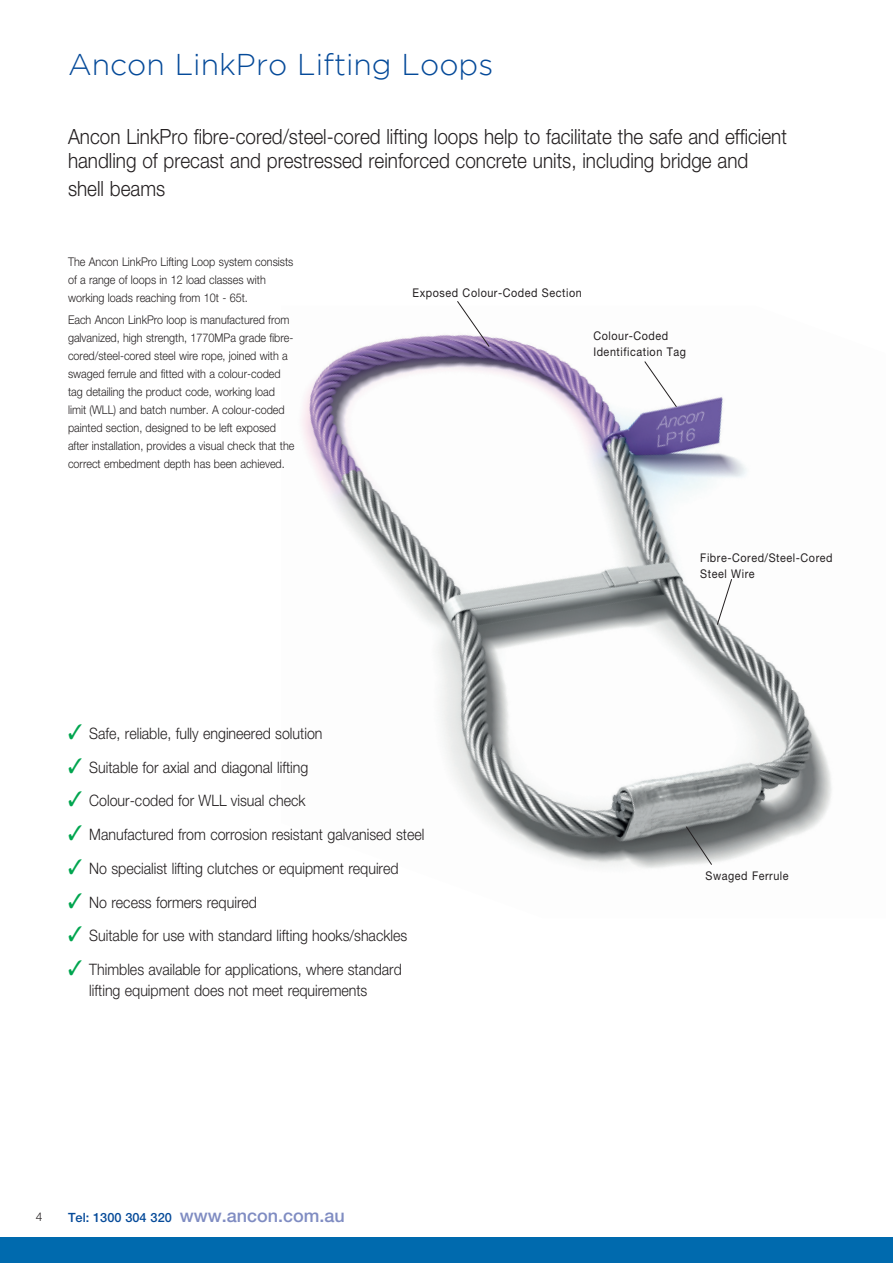
<style>
.page{position:relative;width:893px;height:1263px;background:#fff}
.page>*{position:absolute;margin:0;border:0;box-sizing:border-box;transform-origin:0 0}
.Page_Title{font:300 30px "Gotham";color:#054a99}
.Heading_in_box{font:300 21px/24px "Helvetica Neue";color:#231f20;scale:.9 1}
.t1{font:500 18px "Helvetica Neue";color:#7f8cc2}
.Heading_in_box-2{font:300 15.75px/21px "Helvetica Neue";color:#231f20;scale:.9 1}
.Heading_in_box-3{font:300 12px/18px "Helvetica Neue";color:#231f20;scale:.9 1}
.t2{font:12px/15.8px "Helvetica Neue";letter-spacing:.05em;color:#231f20;scale:.9 1}
.Heading_in_box-4{font:300 12px "Helvetica Neue";color:#231f20}
.s1{color:#00a54f}
.s2{font-size:12.75px;color:#054a99}
</style>
<div class="page">
<img style="left:302px;top:334px;width:530px;height:535px">
<svg style="left:457px;top:301px;width:33px;height:46px"></svg>
<svg style="left:644px;top:361px;width:33px;height:46px"></svg>
<svg style="left:717px;top:579px;width:15px;height:46px"></svg>
<svg style="left:686px;top:826px;width:26px;height:39px"></svg>
<div style="left:0;top:1237px;width:893px;height:26px;background:#006aae"></div>
<p class="Page_Title" style="left:68px;top:48px;width:427px">Ancon LinkPro Lifting Loops</p>
<p class="Heading_in_box" style="left:68px;top:124px;width:800px">Ancon LinkPro fibre-cored/steel-cored lifting loops help to facilitate the safe and efficient handling of precast and prestressed reinforced concrete units, including bridge and</p>
<p class="Heading_in_box" style="left:68px;top:176px;width:109px">shell beams</p>
<p class="Heading_in_box-3" style="left:68px;top:252px;width:252px">The Ancon LinkPro Lifting Loop system consists of a range of loops in 12 load classes with working loads reaching from 10t - 65t.</p>
<p class="Heading_in_box-3" style="left:68px;top:310px;width:253px">Each Ancon LinkPro loop is manufactured from galvanized, high strength, 1770MPa grade fibre&shy;cored/steel-cored steel wire rope, joined with a swaged ferrule and fitted with a colour-coded tag detailing the product code, working load limit (WLL) and batch number. A colour-coded painted section, designed to be left exposed after installation, provides a visual check that the correct embedment depth has been achieved.</p>
<p class="t2" style="left:413px;top:285px;width:189px">Exposed Colour-Coded Section</p>
<p class="t2" style="left:593px;top:328px;width:104px">Colour-Coded<br>Identification Tag</p>
<p class="t2" style="left:700px;top:550px;width:148px">Fibre-Cored/Steel-Cored<br>Steel Wire</p>
<p class="Heading_in_box-2" style="left:68px;top:722px;width:284px"><span class="s1">✓</span> Safe, reliable, fully engineered solution</p>
<p class="Heading_in_box-2" style="left:68px;top:756px;width:269px"><span class="s1">✓</span> Suitable for axial and diagonal lifting</p>
<p class="Heading_in_box-2" style="left:68px;top:790px;width:266px"><span class="s1">✓</span> Colour-coded for WLL visual check</p>
<p class="Heading_in_box-2" style="left:68px;top:824px;width:398px"><span class="s1">✓</span> Manufactured from corrosion resistant galvanised steel</p>
<p class="Heading_in_box-2" style="left:68px;top:857px;width:369px"><span class="s1">✓</span> No specialist lifting clutches or equipment required</p>
<p class="Heading_in_box-2" style="left:68px;top:891px;width:211px"><span class="s1">✓</span> No recess formers required</p>
<p class="Heading_in_box-2" style="left:68px;top:925px;width:378px"><span class="s1">✓</span> Suitable for use with standard lifting hooks/shackles</p>
<p class="Heading_in_box-2" style="left:89px;top:959px;width:349px;text-indent:-21px"><span class="s1">✓</span> Thimbles available for applications, where standard lifting equipment does not meet requirements</p>
<p class="t2" style="left:706px;top:867px;width:94px">Swaged Ferrule</p>
<p class="Heading_in_box-4" style="left:36px;top:1210px;width:8px">4</p>
<p class="t1" style="left:68px;top:1204px;width:278px"><span class="s2">Tel: 1300 304 320</span> www.ancon.com.au</p>
</div>
